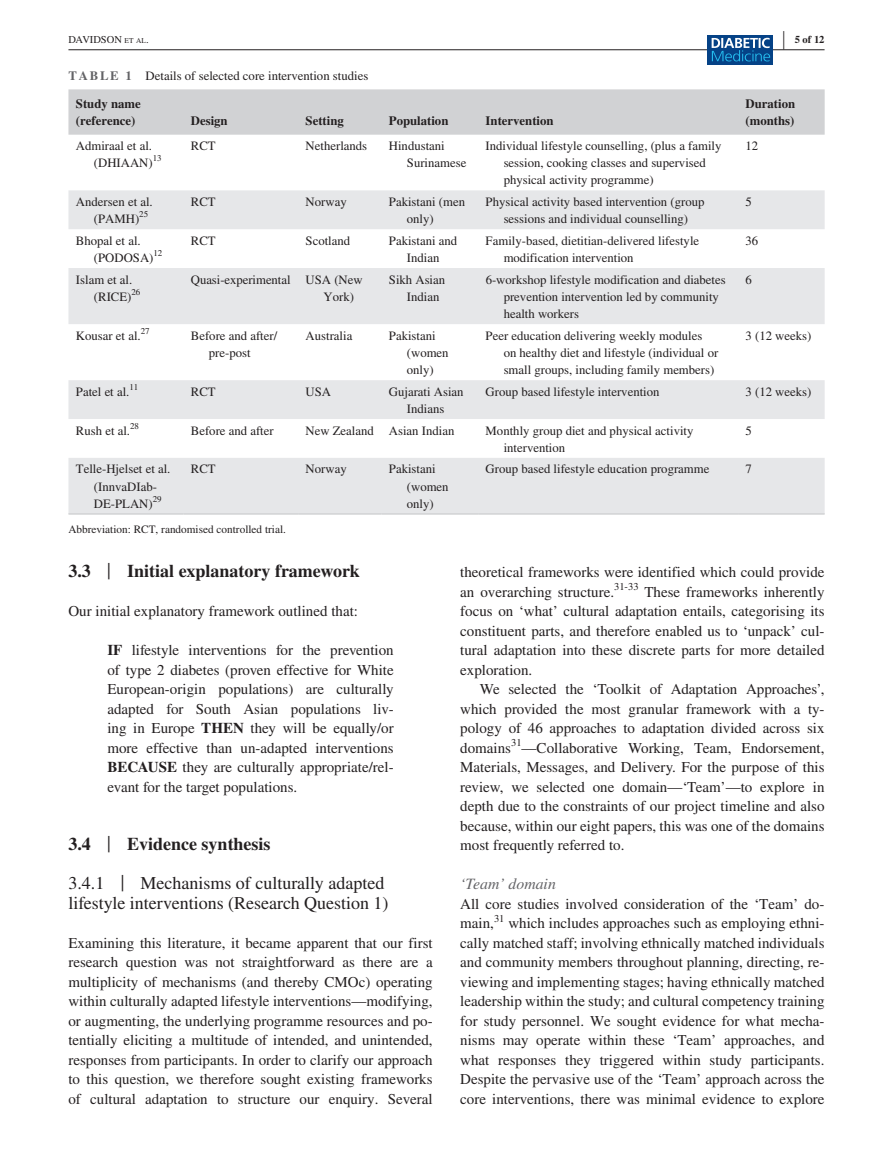
<style>
.page{position:relative;width:893px;height:1174px;background:#fff}
.page>*{position:absolute;margin:0;border:0;box-sizing:border-box;transform-origin:0 0}
.t1{font:700 25.95px "STIX";color:#231f20;scale:.36 1}
.t2{font:18px/39px "STIX";color:#231f20}
.t3{font:700 18px "STIX";color:#231f20}
.t4{font:italic 15.75px "STIX";color:#636366}
.t5{font:15px/19.5px "STIX";color:#231f20;text-align:justify}
.t6{font:12.75px/17.2px "STIX";color:#231f20}
.t7{font:700 12.75px/17.2px "STIX";color:#231f20}
.t8{font:11.25px "STIX";color:#231f20}
.t9{font:10.5px "STIX";color:#231f20}
.t10{font:10.5px "STIX";color:#231f20}
.t11{font:700 10.5px "STIX";color:#231f20}
.t12{font:8.85px "STIX";color:#231f20}
.s1{font-size:7.35px}
.s2{font-weight:700;color:#636366}
.s3{font-weight:400;font-size:23.7px}
.s4{font-weight:700}
.s5{font-size:23.7px}
</style>
<div class="page">
<hr style="left:68px;top:49px;width:756px;height:1px;background:#231f20">
<div style="left:708px;top:35px;width:65px;height:30px;background:#054286"></div>
<svg style="left:712px;top:38px;width:58px;height:23px"></svg>
<div style="left:68px;top:89px;width:757px;height:46px;background:#d1d2d4"></div>
<svg style="left:68px;top:190px;width:757px;height:323px;fill:#e6e7e9"></svg>
<hr style="left:68px;top:513px;width:115px;height:1px;background:#d1d2d4">
<hr style="left:183px;top:513px;width:115px;height:1px;background:#d1d2d4">
<hr style="left:298px;top:513px;width:83px;height:1px;background:#d1d2d4">
<hr style="left:381px;top:513px;width:97px;height:1px;background:#d1d2d4">
<hr style="left:478px;top:513px;width:260px;height:1px;background:#d1d2d4">
<hr style="left:738px;top:513px;width:87px;height:1px;background:#d1d2d4">
<h1 class="t1" style="left:783px;top:24px;width:7px">|</h1>
<p class="t9" style="left:68px;top:32px;width:82px">DAVIDSON <span class="s1">et al</span>.</p>
<p class="t11" style="left:795px;top:33px;width:31px">5 of 12</p>
<p class="t6" style="left:68px;top:68px;width:301px"><span class="s2">TABLE 1</span> Details of selected core intervention studies</p>
<p class="t7" style="left:76px;top:95px;width:66px">Study name (reference)</p>
<p class="t7" style="left:191px;top:112px;width:38px">Design</p>
<p class="t7" style="left:306px;top:112px;width:40px">Setting</p>
<p class="t7" style="left:389px;top:112px;width:61px">Population</p>
<p class="t7" style="left:486px;top:112px;width:69px">Intervention</p>
<p class="t7" style="left:745px;top:95px;width:51px">Duration (months)</p>
<p class="t6" style="left:76px;top:138px;width:78px;text-align:right">Admiraal et al. (DHIAAN)</p>
<p class="t12" style="left:153px;top:152px;width:10px">13</p>
<p class="t6" style="left:76px;top:194px;width:78px;text-align:center">Andersen et al. (PAMH)</p>
<p class="t12" style="left:139px;top:208px;width:10px">25</p>
<p class="t6" style="left:191px;top:138px;width:26px">RCT</p>
<p class="t6" style="left:306px;top:138px;width:63px">Netherlands</p>
<p class="t6" style="left:407px;top:138px;width:61px;text-indent:-18px">Hindustani<br>Surinamese</p>
<p class="t6" style="left:504px;top:138px;width:219px;text-indent:-18px">Individual lifestyle counselling, (plus a family session, cooking classes and supervised physical activity programme)</p>
<p class="t6" style="left:746px;top:138px;width:14px">12</p>
<p class="t6" style="left:191px;top:194px;width:26px">RCT</p>
<p class="t6" style="left:306px;top:194px;width:43px">Norway</p>
<p class="t6" style="left:407px;top:194px;width:60px;text-indent:-18px">Pakistani (men only)</p>
<p class="t6" style="left:486px;top:194px;width:220px;text-align:center">Physical activity based intervention (group sessions and individual counselling)</p>
<p class="t6" style="left:746px;top:194px;width:8px">5</p>
<p class="t6" style="left:94px;top:233px;width:70px;text-indent:-18px">Bhopal et al. (PODOSA)<sup>12</sup></p>
<p class="t6" style="left:191px;top:233px;width:26px">RCT</p>
<p class="t6" style="left:306px;top:233px;width:46px">Scotland</p>
<p class="t6" style="left:389px;top:233px;width:70px;text-align:center">Pakistani and<br>Indian</p>
<p class="t6" style="left:504px;top:233px;width:197px;text-indent:-18px">Family-based, dietitian-delivered lifestyle modification intervention</p>
<p class="t6" style="left:746px;top:233px;width:14px">36</p>
<p class="t6" style="left:94px;top:271px;width:48px;text-indent:-18px">Islam et al. (RICE)<sup>26</sup></p>
<p class="t6" style="left:324px;top:271px;width:41px;text-indent:-133px">Quasi-experimental USA (New<br>York)</p>
<p class="t6" style="left:407px;top:271px;width:40px;text-indent:-18px">Sikh Asian<br>Indian</p>
<p class="t6" style="left:504px;top:271px;width:224px;text-indent:-18px">6-workshop lifestyle modification and diabetes prevention intervention led by community health workers</p>
<p class="t6" style="left:746px;top:271px;width:8px">6</p>
<p class="t6" style="left:76px;top:328px;width:75px">Kousar et al.<sup>27</sup></p>
<p class="t6" style="left:209px;top:328px;width:70px;text-indent:-18px">Before and after/ pre-post</p>
<p class="t6" style="left:306px;top:328px;width:48px">Australia</p>
<p class="t6" style="left:407px;top:328px;width:43px;text-indent:-18px">Pakistani (women only)</p>
<p class="t6" style="left:504px;top:328px;width:216px;text-indent:-18px">Peer education delivering weekly modules on healthy diet and lifestyle (individual or small groups, including family members)</p>
<p class="t6" style="left:746px;top:328px;width:67px">3 (12 weeks)</p>
<p class="t6" style="left:76px;top:384px;width:64px">Patel et al.<sup>11</sup></p>
<p class="t6" style="left:191px;top:384px;width:26px">RCT</p>
<p class="t6" style="left:306px;top:384px;width:27px">USA</p>
<p class="t6" style="left:389px;top:384px;width:76px;text-align:center">Gujarati Asian<br>Indians</p>
<p class="t6" style="left:486px;top:384px;width:175px">Group based lifestyle intervention</p>
<p class="t6" style="left:745px;top:384px;width:67px">3 (12 weeks)</p>
<p class="t6" style="left:76px;top:422px;width:65px">Rush et al.<sup>28</sup></p>
<p class="t6" style="left:191px;top:422px;width:84px">Before and after</p>
<p class="t6" style="left:306px;top:422px;width:150px">New Zealand Asian Indian</p>
<p class="t6" style="left:504px;top:422px;width:191px;text-indent:-18px">Monthly group diet and physical activity intervention</p>
<p class="t6" style="left:746px;top:422px;width:8px">5</p>
<p class="t6" style="left:94px;top:461px;width:78px;text-indent:-18px">Telle-Hjelset et al. (InnvaDIab-<br>DE-PLAN)<sup>29</sup></p>
<p class="t6" style="left:191px;top:461px;width:26px">RCT</p>
<p class="t6" style="left:306px;top:461px;width:43px">Norway</p>
<p class="t6" style="left:407px;top:461px;width:43px;text-indent:-18px">Pakistani (women only)</p>
<p class="t6" style="left:486px;top:461px;width:225px">Group based lifestyle education programme</p>
<p class="t6" style="left:745px;top:461px;width:8px">7</p>
<p class="t8" style="left:68px;top:521px;width:219px">Abbreviation: RCT, randomised controlled trial.</p>
<p class="t3" style="left:68px;top:560px;width:293px">3.3 <span class="s3">|</span> Initial explanatory framework</p>
<p class="t5" style="left:68px;top:602px;width:291px">Our initial explanatory framework outlined that:</p>
<p class="t5" style="left:107px;top:641px;width:288px"><span class="s4">IF</span> lifestyle interventions for the prevention of type 2 diabetes (proven effective for White European-origin populations) are culturally adapted for South Asian populations liv&shy;ing in Europe <span class="s4">THEN</span> they will be equally/or more effective than un-adapted interventions <span class="s4">BECAUSE</span> they are culturally appropriate/rel&shy;evant for the target populations.</p>
<p class="t2" style="left:68px;top:826px;width:317px"><span class="s4">3.4</span> <span class="s5">|</span> <span class="s4">Evidence synthesis<br></span>3.4.1 <span class="s5">|</span> Mechanisms of culturally adapted</p>
<p class="t2" style="left:68px;top:884px;width:322px">lifestyle interventions (Research Question 1)</p>
<p class="t5" style="left:68px;top:934px;width:366px">Examining this literature, it became apparent that our first research question was not straightforward as there are a multiplicity of mechanisms (and thereby CMOc) operating within culturally adapted lifestyle interventions—modifying, or augmenting, the underlying programme resources and po&shy;tentially eliciting a multitude of intended, and unintended, responses from participants. In order to clarify our approach to this question, we therefore sought existing frameworks of cultural adaptation to structure our enquiry. Several</p>
<p class="t5" style="left:460px;top:563px;width:366px">theoretical frameworks were identified which could provide an overarching structure.</p>
<p class="t10" style="left:614px;top:579px;width:26px">31-33</p>
<p class="t5" style="left:460px;top:583px;width:366px;text-indent:184px">These frameworks inherently focus on ‘what’ cultural adaptation entails, categorising its constituent parts, and therefore enabled us to ‘unpack’ cul&shy;tural adaptation into these discrete parts for more detailed exploration.</p>
<p class="t5" style="left:460px;top:680px;width:366px;text-indent:20px">We selected the ‘Toolkit of Adaptation Approaches’, which provided the most granular framework with a ty&shy;pology of 46 approaches to adaptation divided across six domains</p>
<p class="t10" style="left:511px;top:735px;width:12px">31</p>
<p class="t5" style="left:460px;top:739px;width:366px;text-indent:61px">—Collaborative Working, Team, Endorsement, Materials, Messages, and Delivery. For the purpose of this review, we selected one domain—‘Team’—to explore in depth due to the constraints of our project timeline and also because, within our eight papers, this was one of the domains most frequently referred to.</p>
<p class="t4" style="left:460px;top:873px;width:97px">‘Team’ domain</p>
<p class="t5" style="left:460px;top:895px;width:366px">All core studies involved consideration of the ‘Team’ do&shy;main,</p>
<p class="t10" style="left:494px;top:911px;width:12px">31</p>
<p class="t5" style="left:460px;top:914px;width:366px;text-indent:48px">which includes approaches such as employing ethni&shy;cally matched staff; involving ethnically matched individuals and community members throughout planning, directing, re&shy;viewing and implementing stages; having ethnically matched leadership within the study; and cultural competency training for study personnel. We sought evidence for what mecha&shy;nisms may operate within these ‘Team’ approaches, and what responses they triggered within study participants.<br>Despite the pervasive use of the ‘Team’ approach across the core interventions, there was minimal evidence to explore</p>
</div>
